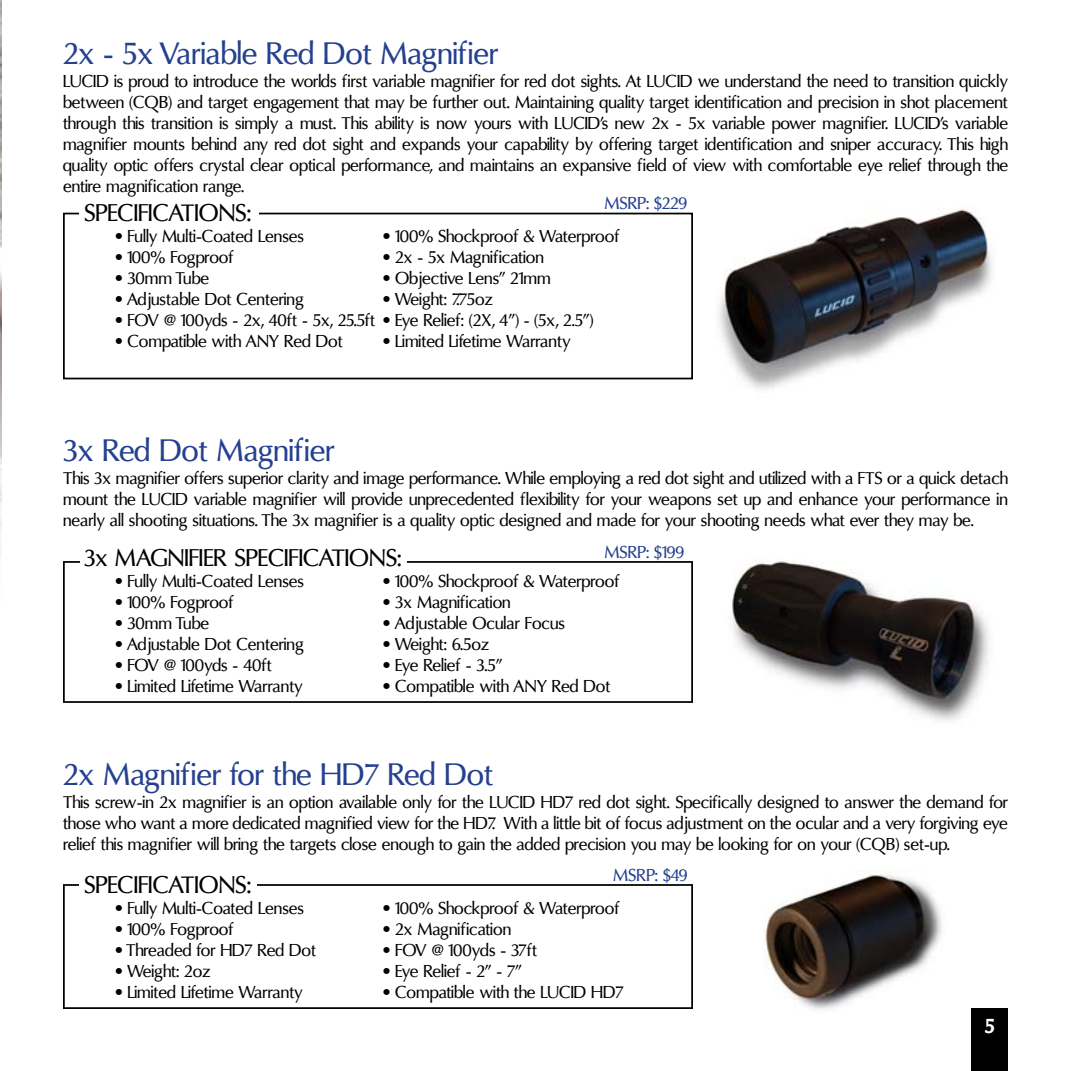
<style>
.page{position:relative;width:1071px;height:1071px;background:#fff}
.page>*{position:absolute;margin:0;border:0;box-sizing:border-box;transform-origin:0 0}
.t1{font:31.5px "Oregon LDO Medium";color:#24408f}
.t2{font:24.5px "Oregon LDO Medium";color:#000}
.t3{font:21px "Oregon LDO Black";color:#fff}
.t4{font:17.5px/21px "Oregon LDO Medium";color:#000;text-align:justify}
.t5{font:17.5px "Oregon LDO Medium";color:#24408f}
</style>
<div class="page">
<img style="left:0;top:0;width:2px;height:547px">
<img style="left:765px;top:872px;width:177px;height:139px">
<div style="left:971px;top:1008px;width:37px;height:63px;background:#000"></div>
<div style="left:63px;top:884px;width:630px;height:125px;border:2px solid #000"></div>
<div style="left:80px;top:880px;width:177px;height:9px;background:#fff"></div>
<div style="left:63px;top:561px;width:630px;height:142px;border:2px solid #000"></div>
<div style="left:80px;top:557px;width:326px;height:9px;background:#fff"></div>
<div style="left:63px;top:213px;width:630px;height:166px;border:2px solid #000"></div>
<div style="left:80px;top:209px;width:179px;height:9px;background:#fff"></div>
<img style="left:719px;top:209px;width:273px;height:180px">
<img style="left:732px;top:559px;width:257px;height:162px">
<h1 class="t1" style="left:63px;top:35px;width:437px">2x - 5x Variable Red Dot Magnifier</h1>
<p class="t4" style="left:63px;top:71px;width:947px">LUCID is proud to introduce the worlds first variable magnifier for red dot sights. At LUCID we understand the need to transition quickly between (CQB) and target engagement that may be further out. Maintaining quality target identification and precision in shot placement through this transition is simply a must. This ability is now yours with LUCID’s new 2x - 5x variable power magnifier. LUCID’s variable magnifier mounts behind any red dot sight and expands your capability by offering target identification and sniper accuracy. This high quality optic offers crystal clear optical performance, and maintains an expansive field of view with comfortable eye relief through the entire magnification range.</p>
<p class="t5" style="left:604px;top:193px;width:84px">MSRP: $229</p>
<h2 class="t2" style="left:84px;top:199px;width:169px">SPECIFICATIONS:</h2>
<p class="t4" style="left:116px;top:227px;width:190px">• Fully Multi-Coated Lenses</p>
<p class="t4" style="left:383px;top:227px;width:238px">• 100% Shockproof &amp; Waterproof</p>
<p class="t4" style="left:116px;top:248px;width:120px">• 100% Fogproof</p>
<p class="t4" style="left:383px;top:248px;width:162px">• 2x - 5x Magnification</p>
<p class="t4" style="left:116px;top:269px;width:95px">• 30mm Tube</p>
<p class="t4" style="left:383px;top:269px;width:169px">• Objective Lens” 21mm</p>
<p class="t4" style="left:116px;top:290px;width:190px">• Adjustable Dot Centering</p>
<p class="t4" style="left:383px;top:290px;width:111px">• Weight: 7.75oz</p>
<p class="t4" style="left:116px;top:311px;width:479px">• FOV @ 100yds - 2x, 40ft - 5x, 25.5ft • Eye Relief: (2X, 4”) - (5x, 2.5”)</p>
<p class="t4" style="left:115px;top:332px;width:229px">• Compatible with ANY Red Dot</p>
<p class="t4" style="left:383px;top:332px;width:189px">• Limited Lifetime Warranty</p>
<h1 class="t1" style="left:63px;top:432px;width:273px">3x Red Dot Magnifier</h1>
<p class="t4" style="left:63px;top:468px;width:946px">This 3x magnifier offers superior clarity and image performance. While employing a red dot sight and utilized with a FTS or a quick detach mount the LUCID variable magnifier will provide unprecedented flexibility for your weapons set up and enhance your performance in nearly all shooting situations. The 3x magnifier is a quality optic designed and made for your shooting needs what ever they may be.</p>
<p class="t5" style="left:604px;top:542px;width:81px">MSRP: $199</p>
<h2 class="t2" style="left:84px;top:544px;width:319px">3x MAGNIFIER SPECIFICATIONS:</h2>
<p class="t4" style="left:116px;top:571px;width:190px">• Fully Multi-Coated Lenses</p>
<p class="t4" style="left:383px;top:571px;width:238px">• 100% Shockproof &amp; Waterproof</p>
<p class="t4" style="left:116px;top:592px;width:120px">• 100% Fogproof</p>
<p class="t4" style="left:383px;top:592px;width:129px">• 3x Magnification</p>
<p class="t4" style="left:116px;top:613px;width:95px">• 30mm Tube</p>
<p class="t4" style="left:383px;top:613px;width:183px">• Adjustable Ocular Focus</p>
<p class="t4" style="left:116px;top:634px;width:190px">• Adjustable Dot Centering</p>
<p class="t4" style="left:383px;top:634px;width:108px">• Weight: 6.5oz</p>
<p class="t4" style="left:116px;top:655px;width:158px">• FOV @ 100yds - 40ft</p>
<p class="t4" style="left:383px;top:655px;width:121px">• Eye Relief - 3.5”</p>
<p class="t4" style="left:116px;top:676px;width:189px">• Limited Lifetime Warranty</p>
<p class="t4" style="left:383px;top:676px;width:229px">• Compatible with ANY Red Dot</p>
<h1 class="t1" style="left:63px;top:756px;width:432px">2x Magnifier for the HD7 Red Dot</h1>
<p class="t4" style="left:63px;top:792px;width:947px">This screw-in 2x magnifier is an option available only for the LUCID HD7 red dot sight. Specifically designed to answer the demand for those who want a more dedicated magnified view for the HD7. With a little bit of focus adjustment on the ocular and a very forgiving eye relief this magnifier will bring the targets close enough to gain the added precision you may be looking for on your (CQB) set-up.</p>
<p class="t5" style="left:613px;top:865px;width:76px">MSRP: $49</p>
<h2 class="t2" style="left:84px;top:870px;width:169px">SPECIFICATIONS:</h2>
<p class="t4" style="left:116px;top:898px;width:190px">• Fully Multi-Coated Lenses</p>
<p class="t4" style="left:383px;top:898px;width:238px">• 100% Shockproof &amp; Waterproof</p>
<p class="t4" style="left:116px;top:919px;width:120px">• 100% Fogproof</p>
<p class="t4" style="left:383px;top:919px;width:129px">• 2x Magnification</p>
<p class="t4" style="left:116px;top:940px;width:202px">• Threaded for HD7 Red Dot</p>
<p class="t4" style="left:383px;top:940px;width:155px">• FOV @ 100yds - 37ft</p>
<p class="t4" style="left:116px;top:961px;width:97px">• Weight: 2oz</p>
<p class="t4" style="left:383px;top:961px;width:140px">• Eye Relief - 2” - 7”</p>
<p class="t4" style="left:116px;top:982px;width:189px">• Limited Lifetime Warranty</p>
<p class="t4" style="left:383px;top:982px;width:242px">• Compatible with the LUCID HD7</p>
<p class="t3" style="left:985px;top:1014px;width:11px">5</p>
</div>
